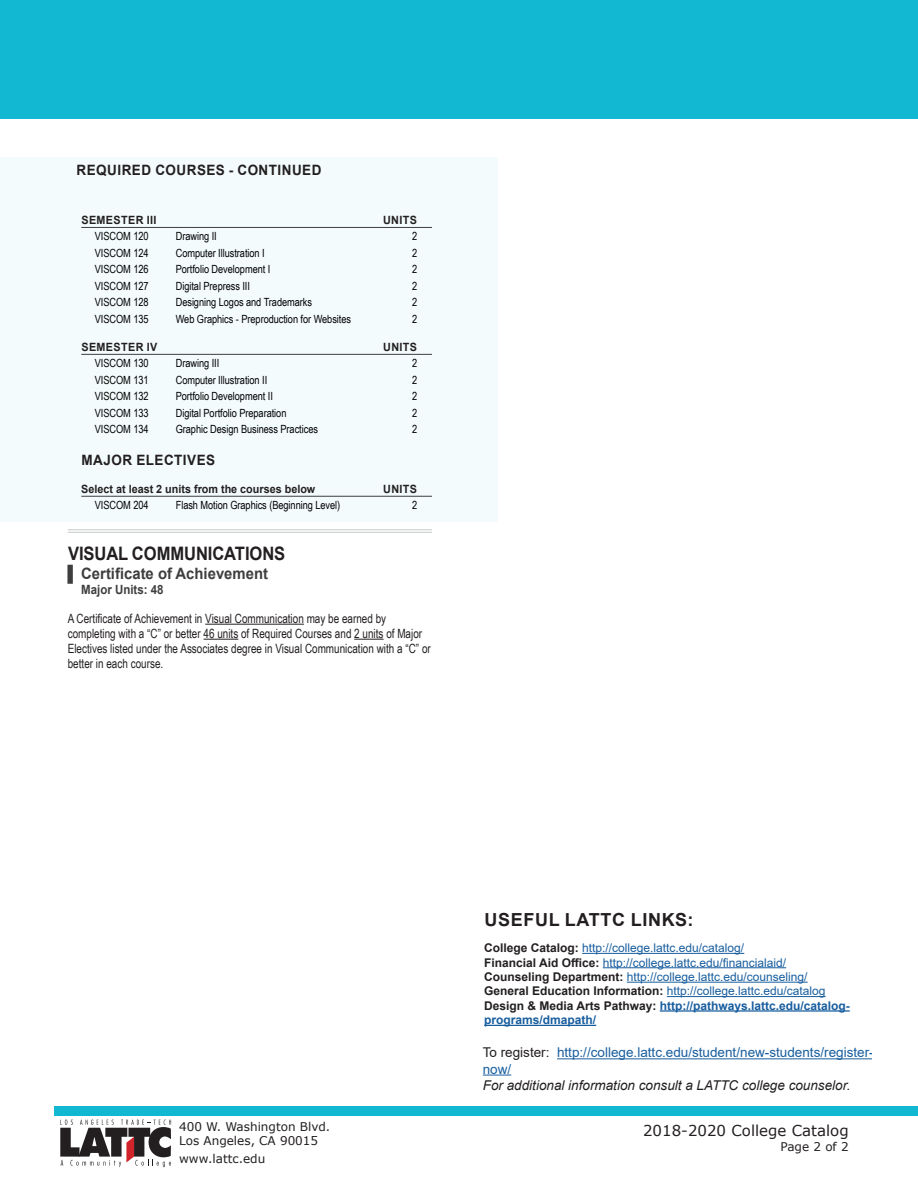
<style>
.page{position:relative;width:918px;height:1188px;background:#fff}
.page>*{position:absolute;margin:0;border:0;box-sizing:border-box;transform-origin:0 0}
.Degree_Heading_3{font:700 18.6px "Arial";letter-spacing:-.005em;color:#231f20;scale:.89 1}
.t1{font:700 18px "Arial";letter-spacing:.035em;color:#231f20}
.t2{font:700 15.6px "Arial";color:#3e3e3f;scale:.95 1}
.t3{font:15px "Verdana";color:#231f20}
.Required_Courses{font:700 14.25px "Arial";letter-spacing:.035em;color:#231f20;scale:.95 1}
.t4{font:13.5px/16.2px "Arial";color:#175d9e}
.t5{font:italic 13.5px "Arial";color:#231f20}
.Degree_Text{font:12.75px/15px "Arial Narrow";color:#231f20;scale:.95 1}
.Major_Units{font:700 12.75px "Arial";color:#3e3e3f;scale:.9 1}
.t6{font:12px "Arial";color:#175d9e}
.t7{font:700 12px/14.4px "Arial";color:#175d9e}
.t8{font:12px "Verdana";color:#231f20}
.Semester{font:700 11.4px "Arial";letter-spacing:.015em;color:#231f20;scale:.95 1}
.Semester-2{font:700 11.4px "Arial";letter-spacing:.035em;color:#231f20;scale:.95 1}
.Course_Listing{font:11.25px "Arial Narrow";letter-spacing:-.005em;color:#000}
.s1{font-weight:700;color:#231f20}
.s2{color:#231f20}
</style>
<div class="page">
<div style="left:0;top:0;width:918px;height:119px;background:#12b7d1"></div>
<svg style="left:60px;top:1120px;width:111px;height:47px"></svg>
<div style="left:54px;top:1106px;width:864px;height:9px;background:#12b7d1"></div>
<div style="left:0;top:158px;width:498px;height:364px;background:#f3fbfc"></div>
<hr style="left:81px;top:227px;width:351px;height:1px;background:#3e3e3f">
<hr style="left:81px;top:354px;width:351px;height:1px;background:#3e3e3f">
<hr style="left:81px;top:496px;width:351px;height:1px;background:#3e3e3f">
<hr style="left:68px;top:530px;width:364px;height:1px;background:#c7c8ca">
<hr style="left:68px;top:532px;width:364px;height:1px;background:#c7c8ca">
<hr style="left:205px;top:624px;width:99px;height:1px;background:#231f20">
<hr style="left:204px;top:639px;width:34px;height:1px;background:#231f20">
<hr style="left:354px;top:639px;width:30px;height:1px;background:#231f20">
<hr style="left:582px;top:953px;width:162px;height:1px;background:#175d9e">
<hr style="left:603px;top:967px;width:183px;height:1px;background:#175d9e">
<hr style="left:627px;top:982px;width:181px;height:1px;background:#175d9e">
<hr style="left:667px;top:996px;width:159px;height:1px;background:#175d9e">
<hr style="left:660px;top:1010px;width:190px;height:2px;background:#175d9e">
<hr style="left:484px;top:1025px;width:112px;height:1px;background:#175d9e">
<hr style="left:557px;top:1058px;width:314px;height:1px;background:#175d9e">
<svg style="left:483px;top:1075px;width:28px;height:1px"></svg>
<p class="Required_Courses" style="left:77px;top:160px;width:259px">REQUIRED COURSES - CONTINUED</p>
<p class="Semester-2" style="left:81px;top:212px;width:81px">SEMESTER III</p>
<p class="Semester" style="left:383px;top:212px;width:37px">UNITS</p>
<p class="Course_Listing" style="left:95px;top:228px;width:55px">VISCOM 120</p>
<p class="Course_Listing" style="left:176px;top:228px;width:43px">Drawing II</p>
<p class="Course_Listing" style="left:412px;top:228px;width:7px">2</p>
<p class="Course_Listing" style="left:95px;top:245px;width:55px">VISCOM 124</p>
<p class="Course_Listing" style="left:176px;top:245px;width:90px">Computer Illustration I</p>
<p class="Course_Listing" style="left:412px;top:245px;width:7px">2</p>
<p class="Course_Listing" style="left:95px;top:261px;width:55px">VISCOM 126</p>
<p class="Course_Listing" style="left:176px;top:261px;width:96px">Portfolio Development I</p>
<p class="Course_Listing" style="left:412px;top:261px;width:7px">2</p>
<p class="Course_Listing" style="left:95px;top:278px;width:55px">VISCOM 127</p>
<p class="Course_Listing" style="left:176px;top:278px;width:76px">Digital Prepress III</p>
<p class="Course_Listing" style="left:412px;top:278px;width:7px">2</p>
<p class="Course_Listing" style="left:95px;top:294px;width:55px">VISCOM 128</p>
<p class="Course_Listing" style="left:176px;top:294px;width:138px">Designing Logos and Trademarks</p>
<p class="Course_Listing" style="left:412px;top:294px;width:7px">2</p>
<p class="Course_Listing" style="left:95px;top:311px;width:55px">VISCOM 135</p>
<p class="Course_Listing" style="left:176px;top:311px;width:177px">Web Graphics - Preproduction for Websites</p>
<p class="Course_Listing" style="left:412px;top:311px;width:7px">2</p>
<p class="Semester-2" style="left:81px;top:339px;width:82px">SEMESTER IV</p>
<p class="Semester" style="left:383px;top:339px;width:37px">UNITS</p>
<p class="Course_Listing" style="left:95px;top:355px;width:55px">VISCOM 130</p>
<p class="Course_Listing" style="left:176px;top:355px;width:45px">Drawing III</p>
<p class="Course_Listing" style="left:412px;top:355px;width:7px">2</p>
<p class="Course_Listing" style="left:95px;top:372px;width:55px">VISCOM 131</p>
<p class="Course_Listing" style="left:176px;top:372px;width:93px">Computer Illustration II</p>
<p class="Course_Listing" style="left:412px;top:372px;width:7px">2</p>
<p class="Course_Listing" style="left:95px;top:388px;width:55px">VISCOM 132</p>
<p class="Course_Listing" style="left:176px;top:388px;width:99px">Portfolio Development II</p>
<p class="Course_Listing" style="left:412px;top:388px;width:7px">2</p>
<p class="Course_Listing" style="left:95px;top:405px;width:55px">VISCOM 133</p>
<p class="Course_Listing" style="left:176px;top:405px;width:112px">Digital Portfolio Preparation</p>
<p class="Course_Listing" style="left:412px;top:405px;width:7px">2</p>
<p class="Course_Listing" style="left:95px;top:421px;width:55px">VISCOM 134</p>
<p class="Course_Listing" style="left:176px;top:421px;width:144px">Graphic Design Business Practices</p>
<p class="Course_Listing" style="left:412px;top:421px;width:7px">2</p>
<p class="Required_Courses" style="left:82px;top:450px;width:142px">MAJOR ELECTIVES</p>
<p class="Semester" style="left:81px;top:481px;width:248px">Select at least 2 units from the courses below</p>
<p class="Semester" style="left:383px;top:481px;width:37px">UNITS</p>
<p class="Course_Listing" style="left:95px;top:497px;width:55px">VISCOM 204</p>
<p class="Course_Listing" style="left:176px;top:497px;width:166px">Flash Motion Graphics (Beginning Level)</p>
<p class="Course_Listing" style="left:412px;top:497px;width:7px">2</p>
<p class="Degree_Heading_3" style="left:68px;top:540px;width:246px">VISUAL COMMUNICATIONS</p>
<p class="t2" style="left:68px;top:563px;width:212px">▌ Certificate of Achievement</p>
<p class="Major_Units" style="left:81px;top:581px;width:93px">Major Units: 48</p>
<p class="Degree_Text" style="left:68px;top:610px;width:384px">A Certificate of Achievement in Visual Communication may be earned by completing with a “C” or better 46 units of Required Courses and 2 units of Major Electives listed under the Associates degree in Visual Communication with a “C” or better in each course.</p>
<p class="t8" style="left:179px;top:1118px;width:153px">400 W. Washington Blvd.</p>
<p class="t8" style="left:179px;top:1133px;width:141px">Los Angeles, CA 90015</p>
<p class="t8" style="left:179px;top:1151px;width:88px">www.lattc.edu</p>
<p class="t1" style="left:485px;top:907px;width:211px">USEFUL LATTC LINKS:</p>
<p class="t6" style="left:484px;top:940px;width:262px"><span class="s1">College Catalog:</span> http://college.lattc.edu/catalog/</p>
<p class="t6" style="left:484px;top:954px;width:304px"><span class="s1">Financial Aid Office:</span> http://college.lattc.edu/financialaid/</p>
<p class="t6" style="left:484px;top:968px;width:325px"><span class="s1">Counseling Department:</span> http://college.lattc.edu/counseling/</p>
<p class="t6" style="left:484px;top:983px;width:343px"><span class="s1">General Education Information:</span> http://college.lattc.edu/catalog</p>
<p class="t7" style="left:484px;top:998px;width:367px"><span class="s2">Design &amp; Media Arts Pathway:</span> http://pathways.lattc.edu/catalog&shy;programs/dmapath/</p>
<p class="t4" style="left:483px;top:1045px;width:392px"><span class="s2">To register:</span> http://college.lattc.edu/student/new-students/register&shy;now/</p>
<p class="t5" style="left:483px;top:1076px;width:369px">For additional information consult a LATTC college counselor.</p>
<p class="t3" style="left:643px;top:1120px;width:207px">2018-2020 College Catalog</p>
<p class="t8" style="left:781px;top:1138px;width:70px">Page 2 of 2</p>
</div>
